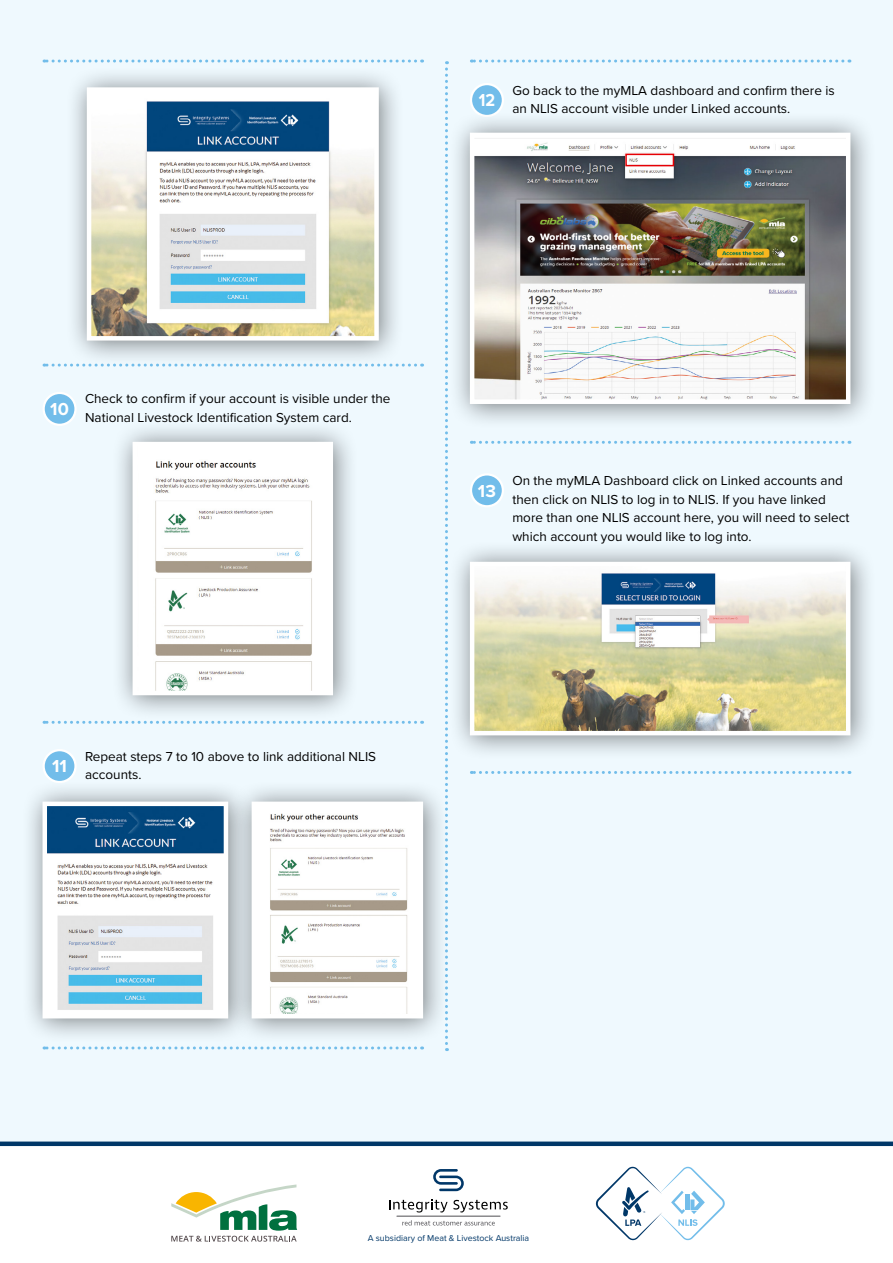
<style>
.page{position:relative;width:893px;height:1263px;background:#fff}
.page>*{position:absolute;margin:0;border:0;box-sizing:border-box;transform-origin:0 0}
.t1{font:700 18px "Proxima Nova";color:#fff}
.t2{font:700 18px "Proxima Nova";color:#fff;scale:.9 1}
.t3{font:13.5px/18.8px "Proxima Nova";color:#000}
.t4{font:8.85px "Proxima Nova";color:#003768}
</style>
<div class="page">
<div style="left:0;top:0;width:893px;height:1144px;background:#eff9fe"></div>
<svg style="left:44px;top:1046px;width:372px;height:3px"></svg>
<svg style="left:445px;top:61px;width:3px;height:990px"></svg>
<svg style="left:44px;top:60px;width:372px;height:3px"></svg>
<svg style="left:471px;top:60px;width:372px;height:3px"></svg>
<div style="left:65px;top:66px;width:340px;height:300px;background:#000;opacity:.5"></div>
<img style="left:92px;top:92px;width:282px;height:244px">
<div style="left:87px;top:87px;width:292px;height:254px;border:4px solid #fff"></div>
<svg style="left:44px;top:364px;width:372px;height:3px"></svg>
<div style="left:44px;top:393px;width:32px;height:32px;background:#72bdea;border-radius:50%"></div>
<div style="left:43px;top:392px;width:34px;height:34px;border:2px solid #fff;border-radius:50%"></div>
<div style="left:111px;top:420px;width:248px;height:301px;background:#000;opacity:.5"></div>
<img style="left:138px;top:447px;width:190px;height:243px">
<div style="left:133px;top:442px;width:200px;height:253px;border:4px solid #fff"></div>
<svg style="left:44px;top:721px;width:372px;height:3px"></svg>
<div style="left:44px;top:750px;width:32px;height:32px;background:#72bdea;border-radius:50%"></div>
<div style="left:43px;top:749px;width:34px;height:34px;border:2px solid #fff;border-radius:50%"></div>
<div style="left:21px;top:780px;width:233px;height:264px;background:#000;opacity:.5"></div>
<img style="left:48px;top:806px;width:175px;height:207px">
<div style="left:43px;top:801px;width:185px;height:217px;border:4px solid #fff"></div>
<div style="left:471px;top:84px;width:32px;height:32px;background:#72bdea;border-radius:50%"></div>
<div style="left:470px;top:83px;width:34px;height:34px;border:2px solid #fff;border-radius:50%"></div>
<div style="left:230px;top:780px;width:219px;height:264px;background:#000;opacity:.5"></div>
<img style="left:257px;top:806px;width:161px;height:207px">
<div style="left:252px;top:801px;width:171px;height:217px;border:4px solid #fff"></div>
<div style="left:448px;top:111px;width:428px;height:319px;background:#000;opacity:.5"></div>
<img style="left:475px;top:138px;width:370px;height:261px">
<div style="left:470px;top:133px;width:380px;height:271px;border:4px solid #fff"></div>
<svg style="left:433px;top:1169px;width:31px;height:22px"></svg>
<svg style="left:389px;top:1200px;width:119px;height:12px"></svg>
<svg style="left:402px;top:1220px;width:93px;height:5px"></svg>
<hr style="left:397px;top:1216px;width:103px;height:1px;background:#504f53">
<svg style="left:171px;top:1184px;width:126px;height:57px"></svg>
<svg style="left:596px;top:1167px;width:129px;height:73px"></svg>
<div style="left:0;top:1141px;width:893px;height:5px;background:#003768"></div>
<div style="left:471px;top:474px;width:32px;height:32px;background:#72bdea;border-radius:50%"></div>
<div style="left:470px;top:473px;width:34px;height:34px;border:2px solid #fff;border-radius:50%"></div>
<div style="left:448px;top:540px;width:428px;height:221px;background:#000;opacity:.5"></div>
<img style="left:475px;top:567px;width:370px;height:163px">
<div style="left:470px;top:562px;width:380px;height:173px;border:4px solid #fff"></div>
<svg style="left:471px;top:441px;width:372px;height:3px"></svg>
<svg style="left:471px;top:771px;width:372px;height:3px"></svg>
<div style="left:625px;top:154px;width:49px;height:12px;border:2px solid #e60005"></div>
<h1 class="t2" style="left:479px;top:87px;width:20px">12</h1>
<p class="t3" style="left:512px;top:80px;width:324px">Go back to the myMLA dashboard and confirm there is an NLIS account visible under Linked accounts.</p>
<h1 class="t1" style="left:50px;top:396px;width:20px">10</h1>
<p class="t3" style="left:85px;top:389px;width:307px">Check to confirm if your account is visible under the<br>National Livestock Identification System card.</p>
<h1 class="t1" style="left:52px;top:753px;width:16px">11</h1>
<p class="t3" style="left:85px;top:746px;width:293px">Repeat steps 7 to 10 above to link additional NLIS accounts.</p>
<h1 class="t1" style="left:478px;top:477px;width:19px">13</h1>
<p class="t3" style="left:512px;top:470px;width:339px">On the myMLA Dashboard click on Linked accounts and then click on NLIS to log in to NLIS. If you have linked more than one NLIS account here, you will need to select which account you would like to log into.</p>
<p class="t4" style="left:368px;top:1231px;width:163px">A subsidiary of Meat &amp; Livestock Australia</p>
</div>
